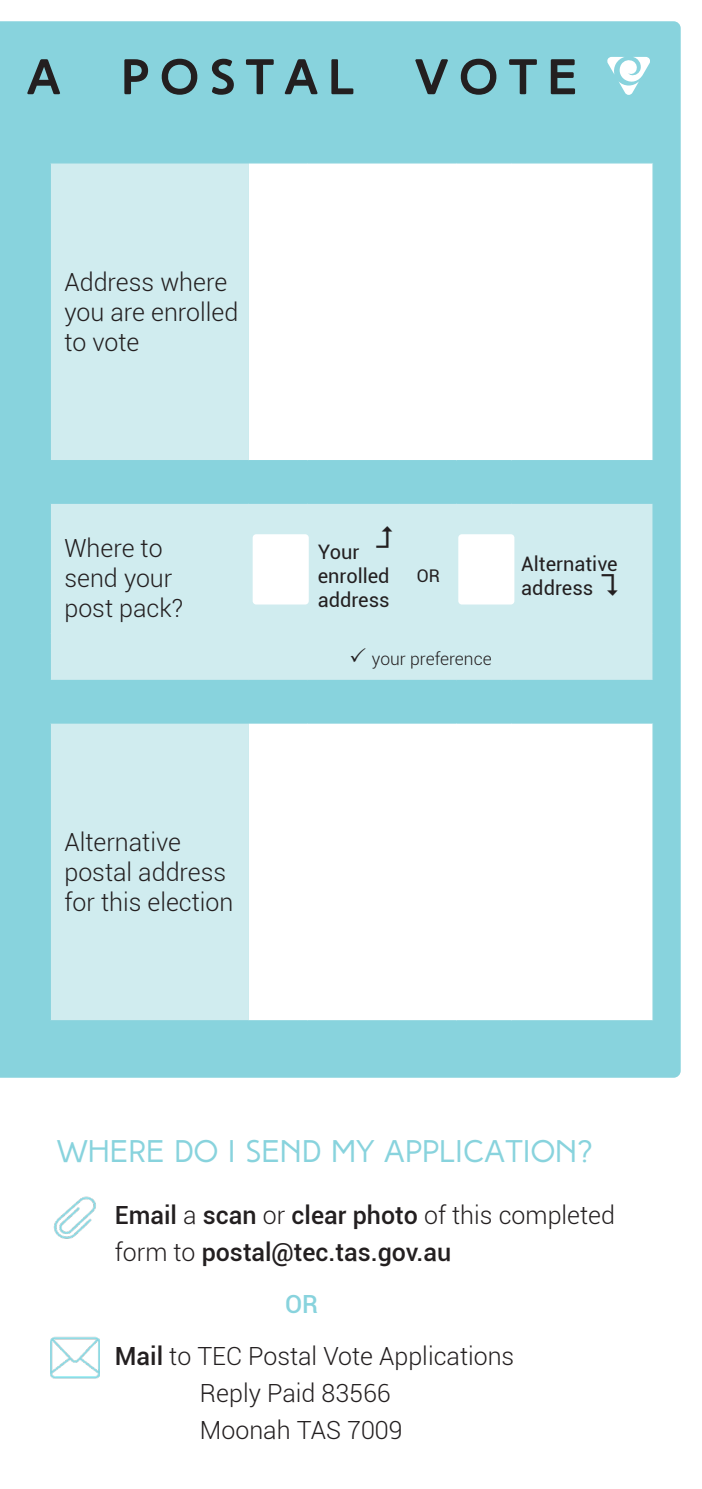
<style>
.page{position:relative;width:702px;height:1489px;background:#fff}
.page>*{position:absolute;margin:0;border:0;box-sizing:border-box;transform-origin:0 0}
.t1{font:700 50px "High Tide";letter-spacing:.2em;color:#231f20}
.t2{font:31.25px "High Tide Sans";color:#88d3dd}
.t3{font:300 25px/30px "Roboto";color:#231f20}
.t4{font:500 25px/37.5px "Roboto";color:#231f20}
.t5{font:500 25px "Roboto";color:#88d3dd}
.t6{font:20px/24px "Roboto";color:#231f20}
.t7{font:300 17.5px "Roboto";color:#231f20}
.t8{font:17.5px "Roboto";color:#231f20}
.s1{font-weight:300}
.s2{font-weight:500}
</style>
<div class="page">
<div style="left:0;top:21px;width:680px;height:1056px;background:#88d3dd"></div>
<svg style="left:607px;top:57px;width:43px;height:38px"></svg>
<svg style="left:50px;top:163px;width:199px;height:857px;background:#c8e9ed"></svg>
<svg style="left:249px;top:163px;width:404px;height:857px"></svg>
<hr style="left:50px;top:163px;width:1px;height:297px;background:#88d3dd">
<hr style="left:249px;top:162px;width:59px;height:1px;background:#88d3dd">
<hr style="left:308px;top:162px;width:92px;height:1px;background:#88d3dd">
<hr style="left:400px;top:162px;width:56px;height:1px;background:#88d3dd">
<hr style="left:456px;top:162px;width:55px;height:1px;background:#88d3dd">
<hr style="left:511px;top:162px;width:142px;height:1px;background:#88d3dd">
<hr style="left:652px;top:163px;width:1px;height:297px;background:#88d3dd">
<hr style="left:50px;top:460px;width:199px;height:1px;background:#88d3dd">
<hr style="left:249px;top:460px;width:59px;height:1px;background:#88d3dd">
<hr style="left:308px;top:460px;width:92px;height:1px;background:#88d3dd">
<hr style="left:400px;top:460px;width:56px;height:1px;background:#88d3dd">
<hr style="left:456px;top:460px;width:55px;height:1px;background:#88d3dd">
<hr style="left:511px;top:460px;width:142px;height:1px;background:#88d3dd">
<hr style="left:50px;top:504px;width:1px;height:129px;background:#88d3dd">
<hr style="left:50px;top:638px;width:1px;height:41px;background:#88d3dd">
<hr style="left:50px;top:723px;width:1px;height:297px;background:#88d3dd">
<hr style="left:50px;top:162px;width:199px;height:1px;background:#88d3dd">
<hr style="left:652px;top:723px;width:1px;height:297px;background:#88d3dd">
<hr style="left:50px;top:1020px;width:199px;height:1px;background:#88d3dd">
<hr style="left:249px;top:1020px;width:59px;height:1px;background:#88d3dd">
<hr style="left:308px;top:1020px;width:92px;height:1px;background:#88d3dd">
<hr style="left:400px;top:1020px;width:56px;height:1px;background:#88d3dd">
<hr style="left:456px;top:1020px;width:55px;height:1px;background:#88d3dd">
<hr style="left:511px;top:1020px;width:142px;height:1px;background:#88d3dd">
<hr style="left:50px;top:502px;width:199px;height:2px;background:#88d3dd">
<hr style="left:50px;top:679px;width:199px;height:2px;background:#88d3dd">
<hr style="left:50px;top:722px;width:199px;height:1px;background:#88d3dd">
<hr style="left:249px;top:722px;width:59px;height:1px;background:#88d3dd">
<hr style="left:308px;top:722px;width:92px;height:1px;background:#88d3dd">
<hr style="left:400px;top:722px;width:56px;height:1px;background:#88d3dd">
<hr style="left:456px;top:722px;width:55px;height:1px;background:#88d3dd">
<hr style="left:511px;top:722px;width:142px;height:1px;background:#88d3dd">
<hr style="left:249px;top:502px;width:59px;height:2px;background:#88d3dd">
<hr style="left:308px;top:502px;width:92px;height:2px;background:#88d3dd">
<hr style="left:400px;top:502px;width:56px;height:2px;background:#88d3dd">
<hr style="left:456px;top:502px;width:55px;height:2px;background:#88d3dd">
<hr style="left:511px;top:502px;width:142px;height:2px;background:#88d3dd">
<hr style="left:652px;top:504px;width:1px;height:129px;background:#88d3dd">
<hr style="left:652px;top:638px;width:1px;height:41px;background:#88d3dd">
<hr style="left:249px;top:679px;width:59px;height:2px;background:#88d3dd">
<hr style="left:308px;top:679px;width:92px;height:2px;background:#88d3dd">
<hr style="left:400px;top:679px;width:56px;height:2px;background:#88d3dd">
<hr style="left:456px;top:679px;width:55px;height:2px;background:#88d3dd">
<hr style="left:511px;top:679px;width:142px;height:2px;background:#88d3dd">
<img style="left:53px;top:1196px;width:43px;height:43px">
<div style="left:253px;top:534px;width:56px;height:70px;background:#fff;border-radius:4px"></div>
<div style="left:458px;top:534px;width:56px;height:70px;background:#fff;border-radius:4px"></div>
<img style="left:50px;top:1336px;width:50px;height:43px">
<svg style="left:351px;top:647px;width:14px;height:15px"></svg>
<svg style="left:601px;top:574px;width:17px;height:22px"></svg>
<svg style="left:376px;top:526px;width:16px;height:22px"></svg>
<h1 class="t1" style="left:27px;top:47px;width:552px">A POSTAL VOTE</h1>
<p class="t3" style="left:64px;top:266px;width:175px">Address where you are enrolled to vote</p>
<p class="t3" style="left:64px;top:532px;width:100px">Where to</p>
<p class="t3" style="left:64px;top:562px;width:109px">send your</p>
<p class="t3" style="left:64px;top:592px;width:120px">post pack?</p>
<p class="t3" style="left:64px;top:826px;width:170px">Alternative postal address for this election</p>
<p class="t6" style="left:318px;top:539px;width:73px">Your enrolled address</p>
<p class="t8" style="left:417px;top:563px;width:25px">OR</p>
<p class="t7" style="left:372px;top:647px;width:121px">your preference</p>
<p class="t6" style="left:521px;top:551px;width:98px">Alternative address</p>
<h1 class="t2" style="left:57px;top:1132px;width:538px">WHERE DO I SEND MY APPLICATION?</h1>
<p class="t4" style="left:115px;top:1195px;width:501px">Email <span class="s1">a</span> scan <span class="s1">or</span> clear photo <span class="s1">of this completed form to</span> postal@tec.tas.gov.au</p>
<p class="t5" style="left:285px;top:1286px;width:35px">OR</p>
<p class="t3" style="left:115px;top:1339px;width:401px"><span class="s2">Mail</span> to TEC Postal Vote Applications</p>
<p class="t3" style="left:200px;top:1376px;width:192px">Reply Paid 83566</p>
<p class="t3" style="left:200px;top:1413px;width:204px">Moonah TAS 7009</p>
</div>
